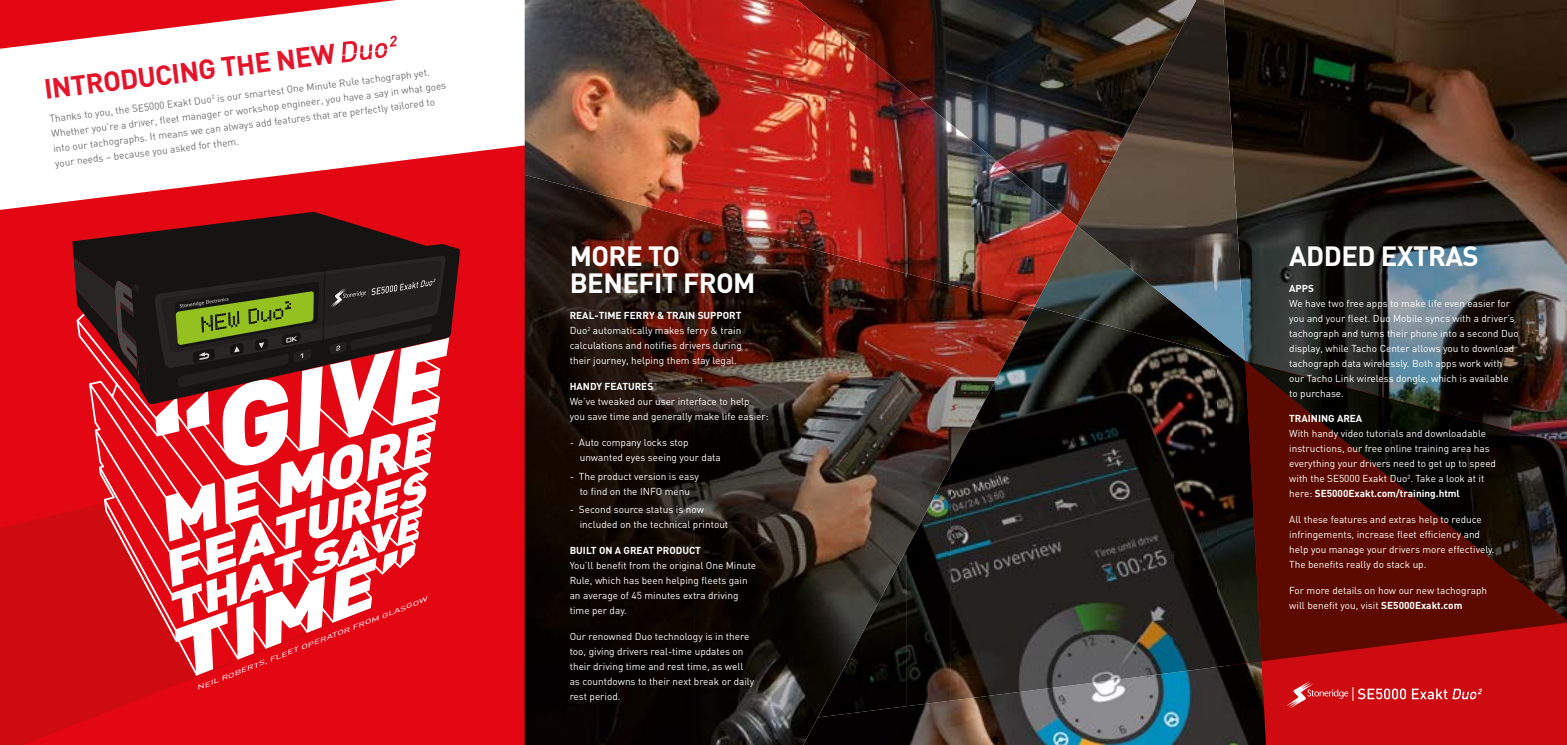
<style>
.page{position:relative;width:1567px;height:745px;background:#fff}
.page>*{position:absolute;margin:0;border:0;box-sizing:border-box;transform-origin:0 0}
.t1{font:700 27.5px/27.5px "DIN";letter-spacing:-.02em;color:#fff}
.t2{font:700 27.5px "DIN";color:#e4142b}
.t3{font:10px/15px "DIN";color:#fff}
.t4{font:10px/15px "DIN";color:#706f6f}
.t5{font:700 10px "DIN";color:#fff}
.t6{font:italic 6.25px "DIN";color:#fff;scale:1.71 1}
.s1{font-weight:700}
</style>
<div class="page">
<div style="left:1228px;top:325px;width:338px;height:419px;background:#ce0b10"></div>
<img style="left:1077px;top:661px;width:188px;height:83px">
<img style="left:1245px;top:0;width:321px;height:222px">
<img style="left:1245px;top:222px;width:321px;height:139px">
<img style="left:1077px;top:0;width:168px;height:353px">
<div style="left:0;top:0;width:524px;height:744px;background:#e30613"></div>
<svg style="left:0;top:0;width:524px;height:210px;fill:#fff"></svg>
<svg style="left:342px;top:35px;width:55px;height:28px;background:#f8c5ca"></svg>
<svg style="left:0;top:511px;width:195px;height:233px;fill:#ce0b10"></svg>
<svg style="left:72px;top:212px;width:386px;height:465px"></svg>
<svg style="left:1286px;top:681px;width:119px;height:27px"></svg>
<svg style="left:1411px;top:688px;width:70px;height:10px"></svg>
<img style="left:524px;top:0;width:553px;height:744px">
<img style="left:797px;top:0;width:399px;height:225px">
<img style="left:524px;top:175px;width:171px;height:569px">
<img style="left:694px;top:218px;width:171px;height:526px">
<img style="left:864px;top:262px;width:170px;height:44px">
<img style="left:1034px;top:306px;width:138px;height:388px">
<img style="left:1172px;top:342px;width:45px;height:330px">
<img style="left:1216px;top:353px;width:45px;height:313px">
<img style="left:817px;top:308px;width:216px;height:409px">
<svg style="left:1261px;top:619px;width:305px;height:42px;fill:#5c0a00"></svg>
<img style="left:1245px;top:619px;width:16px;height:42px">
<img style="left:1245px;top:361px;width:321px;height:258px">
<h1 class="t2" style="left:42px;top:71px;width:295px;rotate:-7deg">INTRODUCING THE NEW</h1>
<p class="t4" style="left:49px;top:111px;width:399px;rotate:-7deg">Thanks to you, the SE5000 Exakt Duo<sup>2</sup> is our smartest One Minute Rule tachograph yet.<br>Whether you’re a driver, fl eet manager or workshop engineer, you have a say in what goes into our tachographs. It means we can always add features that are perfectly tailored to your needs – because you asked for them.</p>
<p class="t6" style="left:195px;top:683px;width:146px;rotate:-21deg">NEIL ROBERTS, FLEET OPERATOR FROM GLASGOW</p>
<h1 class="t1" style="left:569px;top:241px;width:187px">MORE TO<br>BENEFIT FROM</h1>
<p class="t3" style="left:569px;top:307px;width:173px;text-align:justify"><span class="s1">REAL-TIME FERRY &amp; TRAIN SUPPORT </span>Duo<sup>2</sup> automatically makes ferry &amp; train calculations and notifies drivers during their journey, helping them stay legal.</p>
<p class="t5" style="left:569px;top:379px;width:85px">HANDY FEATURES</p>
<p class="t3" style="left:569px;top:393px;width:200px">We’ve tweaked our user interface to help<br>you save time and generally make life easier:</p>
<p class="t3" style="left:579px;top:434px;width:142px;text-indent:-10px">- Auto company locks stop unwanted eyes seeing your data</p>
<p class="t3" style="left:569px;top:468px;width:131px;text-align:center">- The product version is easy to find on the INFO menu</p>
<p class="t3" style="left:579px;top:501px;width:150px;text-indent:-10px">- Second source status is now included on the technical printout</p>
<p class="t5" style="left:569px;top:543px;width:132px">BUILT ON A GREAT PRODUCT</p>
<p class="t3" style="left:569px;top:557px;width:188px">You’ll benefit from the original One Minute Rule, which has been helping fleets gain an average of 45 minutes extra driving time per day.</p>
<p class="t3" style="left:569px;top:627px;width:186px">Our renowned Duo technology is in there too, giving drivers real-time updates on their driving time and rest time, as well as countdowns to their next break or daily rest period.</p>
<h1 class="t1" style="left:1289px;top:241px;width:191px">ADDED EXTRAS</h1>
<p class="t5" style="left:1289px;top:281px;width:26px">APPS</p>
<p class="t3" style="left:1289px;top:295px;width:231px">We have two free apps to make life even easier for you and your fleet. Duo Mobile syncs with a driver’s tachograph and turns their phone into a second Duo display, while Tacho Center allows you to download tachograph data wirelessly. Both apps work with our Tacho Link wireless dongle, which is available to purchase.</p>
<p class="t5" style="left:1289px;top:412px;width:75px">TRAINING AREA</p>
<p class="t3" style="left:1289px;top:426px;width:208px">With handy video tutorials and downloadable instructions, our free online training area has everything your drivers need to get up to speed with the SE5000 Exakt Duo<sup>2</sup>. Take a look at it here: <span class="s1">SE5000Exakt.com/training.html</span></p>
<p class="t3" style="left:1289px;top:511px;width:207px">All these features and extras help to reduce infringements, increase fleet efficiency and help you manage your drivers more effectively.<br>The benefits really do stack up.</p>
<p class="t3" style="left:1289px;top:582px;width:199px">For more details on how our new tachograph will benefit you, visit <span class="s1">SE5000Exakt.com</span></p>
</div>
